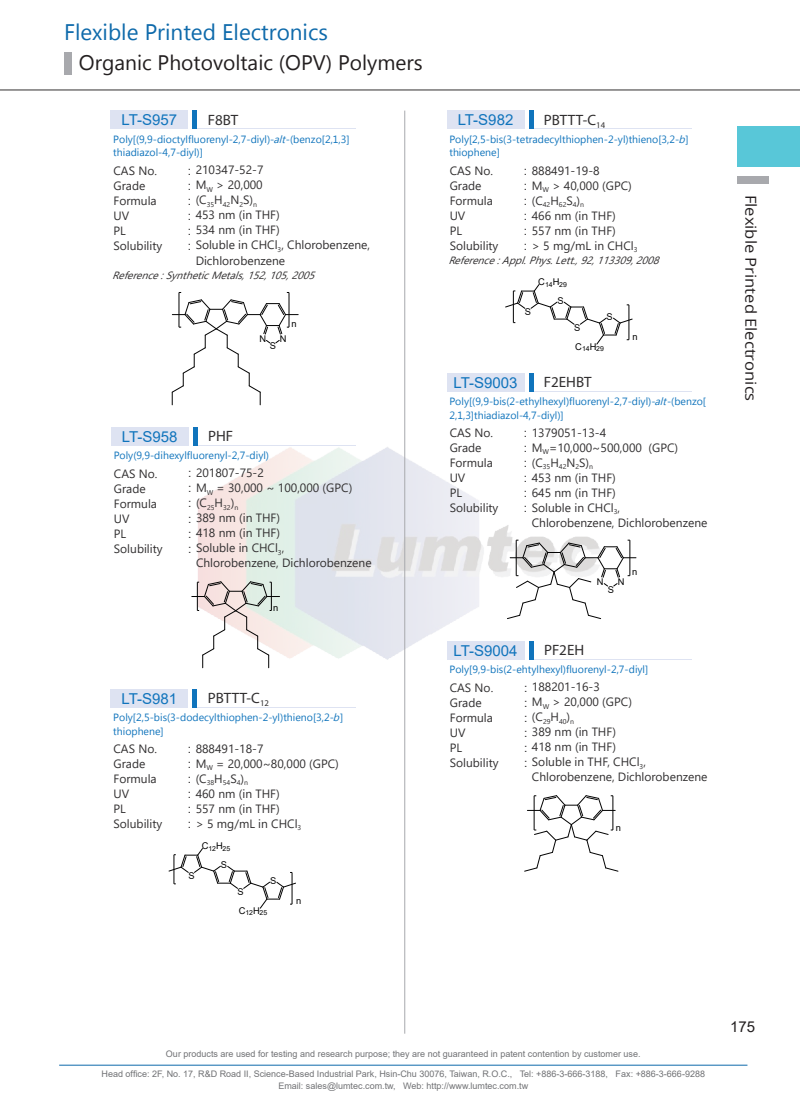
<style>
.page{position:relative;width:800px;height:1106px;background:#fff}
.page>*{position:absolute;margin:0;border:0;box-sizing:border-box;transform-origin:0 0}
.t1{font:22.5px "Microsoft New Tai Lue";color:#0e6aab}
.t2{font:21px "Microsoft New Tai Lue";color:#231f20}
.t3{font:15px "Arial";color:#1074bc}
.t4{font:15px "Myriad Pro";color:#312f30}
.t5{font:15px "Open Sans";color:#231f20;scale:1.1 1}
.t6{font:15px "Arial";color:#231f20}
.t7{font:12px/15px "Segoe UI";color:#312f30}
.t8{font:12px "Arial";color:#312f30}
.t9{font:10.5px/13.5px "Microsoft Tai Le";color:#1074bc}
.t10{font:italic 10.5px "Segoe UI";color:#312f30}
.t11{font:9.3px "Arial";color:#030303}
.t12{font:9px/12px "Arial";color:#717275;text-align:center}
.t13{font:7.05px "Segoe UI";color:#312f30}
.t14{font:6.9px "Arial";letter-spacing:-.005em;color:#030303}
.s1{font-style:italic}
.s2{font-family:"Arial"}
</style>
<div class="page">
<img style="left:198px;top:446px;width:396px;height:214px">
<hr style="left:59px;top:1064px;width:688px;height:1px;background:#0e6aab">
<hr style="left:404px;top:111px;width:1px;height:922px;background:#a8a9ad">
<div style="left:737px;top:126px;width:62px;height:41px;background:#58c7d8"></div>
<hr style="left:0;top:90px;width:799px;height:1px;background:#312f30">
<div style="left:737px;top:176px;width:31px;height:7px;background:#a8a9ad"></div>
<div style="left:64px;top:52px;width:7px;height:22px;background:#a8a9ad"></div>
<div style="left:111px;top:111px;width:77px;height:18px;background:#dee3f2"></div>
<div style="left:447px;top:111px;width:77px;height:18px;background:#dee3f2"></div>
<div style="left:447px;top:373px;width:77px;height:18px;background:#dee3f2"></div>
<div style="left:111px;top:689px;width:77px;height:18px;background:#dee3f2"></div>
<hr style="left:193px;top:128px;width:162px;height:1px;background:#dee3f2">
<hr style="left:529px;top:128px;width:162px;height:1px;background:#dee3f2">
<hr style="left:529px;top:391px;width:162px;height:1px;background:#dee3f2">
<hr style="left:193px;top:706px;width:162px;height:1px;background:#dee3f2">
<hr style="left:193px;top:111px;width:4px;height:18px;background:#1074bc">
<div style="left:528px;top:111px;width:5px;height:18px;background:#1074bc"></div>
<div style="left:528px;top:373px;width:5px;height:18px;background:#1074bc"></div>
<hr style="left:193px;top:689px;width:4px;height:18px;background:#1074bc">
<div style="left:447px;top:641px;width:77px;height:19px;background:#dee3f2"></div>
<hr style="left:529px;top:659px;width:162px;height:1px;background:#dee3f2">
<hr style="left:529px;top:641px;width:4px;height:19px;background:#1074bc">
<hr style="left:289px;top:292px;width:1px;height:35px;background:#030303">
<svg style="left:172px;top:299px;width:126px;height:106px"></svg>
<hr style="left:179px;top:292px;width:1px;height:35px;background:#030303">
<svg style="left:168px;top:848px;width:128px;height:60px"></svg>
<svg style="left:505px;top:284px;width:127px;height:60px"></svg>
<svg style="left:507px;top:540px;width:129px;height:79px"></svg>
<svg style="left:524px;top:795px;width:94px;height:76px"></svg>
<div style="left:111px;top:427px;width:77px;height:19px;background:#dee3f2"></div>
<hr style="left:194px;top:445px;width:162px;height:1px;background:#dee3f2">
<hr style="left:193px;top:427px;width:4px;height:19px;background:#1074bc">
<svg style="left:192px;top:581px;width:87px;height:86px"></svg>
<h1 class="t1" style="left:64px;top:19px;width:265px">Flexible Printed Electronics</h1>
<h2 class="t2" style="left:79px;top:50px;width:345px">Organic Photovoltaic (OPV) Polymers</h2>
<p class="t3" style="left:121px;top:110px;width:57px">LT-S957</p>
<p class="t3" style="left:457px;top:110px;width:57px">LT-S982</p>
<p class="t4" style="left:208px;top:111px;width:32px">F8BT</p>
<p class="t4" style="left:544px;top:111px;width:63px">PBTTT-C<sub>14</sub></p>
<p class="t9" style="left:113px;top:133px;width:238px">Poly[(9,9-dioctylfluorenyl-2,7-diyl)-<span class="s1">alt</span>-(benzo[2,1,3] thiadiazol-4,7-diyl)]</p>
<p class="t9" style="left:449px;top:133px;width:241px">Poly[2,5-bis(3-tetradecylthiophen-2-yl)thieno[3,2-<span class="s1">b</span>] thiophene]</p>
<p class="t7" style="left:188px;top:162px;width:184px"><span class="s2">:</span> 210347-52-7<br><span class="s2">:</span> M<sub>W</sub> &gt; 20,000<br><span class="s2">:</span> (C<sub>35</sub>H<sub>42</sub>N<sub>2</sub>S)<sub>n<br></sub><span class="s2">:</span> 453 nm (in THF)<br><span class="s2">:</span> 534 nm (in THF)<br><span class="s2">:</span> Soluble in CHCl<sub>3</sub>, Chlorobenzene,</p>
<p class="t7" style="left:524px;top:162px;width:109px"><span class="s2">:</span> 888491-19-8<br><span class="s2">:</span> M<sub>W</sub> &gt; 40,000 (GPC)</p>
<p class="t7" style="left:113px;top:162px;width:50px">CAS No.<br>Grade<br>Formula<br>UV<br>PL<br>Solubility</p>
<p class="t7" style="left:449px;top:162px;width:50px">CAS No.<br>Grade<br>Formula<br>UV<br>PL<br>Solubility</p>
<p class="t13" style="left:531px;top:198px;width:54px"><sup>(C</sup>42<sup>H</sup>62<sup>S</sup>4<sup>)</sup>n</p>
<p class="t8" style="left:524px;top:192px;width:5px">:</p>
<p class="t7" style="left:524px;top:207px;width:115px"><span class="s2">:</span> 466 nm (in THF)<br><span class="s2">:</span> 557 nm (in THF)<br><span class="s2">:</span> &gt; 5 mg/mL in CHCl<sub>3</sub></p>
<p class="t7" style="left:196px;top:252px;width:91px">Dichlorobenzene</p>
<p class="t10" style="left:112px;top:265px;width:210px">Reference:SyntheticMetals,152,105,2005</p>
<p class="t11" style="left:291px;top:317px;width:7px">n</p>
<p class="t11" style="left:259px;top:332px;width:8px">N</p>
<p class="t11" style="left:280px;top:332px;width:8px">N</p>
<p class="t11" style="left:270px;top:339px;width:8px">S</p>
<p class="t3" style="left:122px;top:426px;width:57px">LT-S958</p>
<p class="t4" style="left:208px;top:427px;width:27px">PHF</p>
<p class="t9" style="left:114px;top:449px;width:157px">Poly(9,9-dihexylfluorenyl-2,7-diyl)</p>
<p class="t7" style="left:114px;top:465px;width:50px">CAS No.<br>Grade<br>Formula<br>UV<br>PL<br>Solubility</p>
<p class="t7" style="left:188px;top:464px;width:165px"><span class="s2">:</span> 201807-75-2<br><span class="s2">:</span> M<sub>W</sub> = 30,000 ~ 100,000 (GPC)</p>
<p class="t13" style="left:196px;top:500px;width:44px"><sup>(C</sup>25<sup>H</sup>32<sup>)</sup>n</p>
<p class="t8" style="left:188px;top:495px;width:5px">:</p>
<p class="t7" style="left:188px;top:509px;width:98px"><span class="s2">:</span> 389 nm (in THF) <span class="s2">:</span> 418 nm (in THF) <span class="s2">:</span> Soluble in CHCl<sub>3</sub>,</p>
<p class="t7" style="left:196px;top:554px;width:177px">Chlorobenzene, Dichlorobenzene</p>
<p class="t11" style="left:273px;top:601px;width:7px">n</p>
<p class="t10" style="left:448px;top:250px;width:218px">Reference:Appl.Phys.Lett.,92,113309,2008</p>
<p class="t14" style="left:538px;top:279px;width:30px"><sup>C</sup>14<sup>H</sup>29</p>
<p class="t11" style="left:524px;top:305px;width:8px">S</p>
<p class="t3" style="left:453px;top:372px;width:65px">LT-S9003</p>
<p class="t11" style="left:557px;top:294px;width:8px">S</p>
<p class="t11" style="left:574px;top:321px;width:8px">S</p>
<p class="t11" style="left:606px;top:310px;width:8px">S</p>
<p class="t14" style="left:575px;top:344px;width:30px"><sup>C</sup>14<sup>H</sup>29</p>
<p class="t4" style="left:543px;top:373px;width:49px">F2EHBT</p>
<p class="t11" style="left:632px;top:330px;width:7px">n</p>
<p class="t9" style="left:449px;top:395px;width:258px">Poly[(9,9-bis(2-ethylhexyl)fluorenyl-2,7-diyl)-<span class="s1">alt</span>-(benzo[<br>2,1,3]thiadiazol-4,7-diyl)]</p>
<p class="t7" style="left:449px;top:424px;width:50px">CAS No.<br>Grade<br>Formula<br>UV<br>PL<br>Solubility</p>
<p class="t7" style="left:524px;top:424px;width:156px"><span class="s2">:</span> 1379051-13-4<br><span class="s2">:</span> M<sub>W</sub>=10,000~500,000 (GPC) <span class="s2">:</span> (C<sub>35</sub>H<sub>42</sub>N<sub>2</sub>S)<sub>n<br></sub><span class="s2">:</span> 453 nm (in THF)<br><span class="s2">:</span> 645 nm (in THF)<br><span class="s2">:</span> Soluble in CHCl<sub>3</sub>,</p>
<p class="t7" style="left:531px;top:514px;width:177px">Chlorobenzene, Dichlorobenzene</p>
<p class="t11" style="left:597px;top:575px;width:8px">N</p>
<p class="t11" style="left:617px;top:575px;width:8px">N</p>
<p class="t11" style="left:607px;top:583px;width:8px">S</p>
<p class="t11" style="left:632px;top:565px;width:7px">n</p>
<p class="t3" style="left:453px;top:640px;width:65px">LT-S9004</p>
<p class="t4" style="left:544px;top:641px;width:42px">PF2EH</p>
<p class="t9" style="left:449px;top:663px;width:200px">Poly[9,9-bis(2-ehtylhexyl)fluorenyl-2,7-diyl]</p>
<p class="t4" style="left:208px;top:689px;width:63px">PBTTT-C<sub>12</sub></p>
<p class="t7" style="left:449px;top:678px;width:50px">CAS No.<br>Grade<br>Formula<br>UV<br>PL<br>Solubility</p>
<p class="t7" style="left:524px;top:678px;width:109px"><span class="s2">:</span> 188201-16-3<br><span class="s2">:</span> M<sub>W</sub> &gt; 20,000 (GPC)</p>
<p class="t3" style="left:121px;top:688px;width:57px">LT-S981</p>
<p class="t13" style="left:532px;top:714px;width:44px"><sup>(C</sup>29<sup>H</sup>40<sup>)</sup>n</p>
<p class="t9" style="left:113px;top:711px;width:231px">Poly[2,5-bis(3-dodecylthiophen-2-yl)thieno[3,2-<span class="s1">b</span>] thiophene]</p>
<p class="t8" style="left:524px;top:709px;width:5px">:</p>
<p class="t7" style="left:524px;top:723px;width:123px"><span class="s2">:</span> 389 nm (in THF)<br><span class="s2">:</span> 418 nm (in THF)<br><span class="s2">:</span> Soluble in THF, CHCl<sub>3</sub>,</p>
<p class="t7" style="left:113px;top:740px;width:50px">CAS No.<br>Grade<br>Formula<br>UV<br>PL<br>Solubility</p>
<p class="t7" style="left:188px;top:740px;width:152px"><span class="s2">:</span> 888491-18-7<br><span class="s2">:</span> M<sub>W</sub> = 20,000~80,000 (GPC)</p>
<p class="t7" style="left:532px;top:768px;width:177px">Chlorobenzene, Dichlorobenzene</p>
<p class="t13" style="left:196px;top:776px;width:54px"><sup>(C</sup>38<sup>H</sup>54<sup>S</sup>4<sup>)</sup>n</p>
<p class="t8" style="left:188px;top:770px;width:5px">:</p>
<p class="t7" style="left:188px;top:785px;width:115px"><span class="s2">:</span> 460 nm (in THF)<br><span class="s2">:</span> 557 nm (in THF)<br><span class="s2">:</span> &gt; 5 mg/mL in CHCl<sub>3</sub></p>
<p class="t11" style="left:615px;top:821px;width:7px">n</p>
<p class="t14" style="left:202px;top:843px;width:30px"><sup>C</sup>12<sup>H</sup>25</p>
<p class="t11" style="left:188px;top:869px;width:8px">S</p>
<p class="t11" style="left:221px;top:858px;width:8px">S</p>
<p class="t11" style="left:237px;top:885px;width:8px">S</p>
<p class="t11" style="left:270px;top:874px;width:8px">S</p>
<p class="t14" style="left:239px;top:908px;width:30px"><sup>C</sup>12<sup>H</sup>25</p>
<p class="t11" style="left:296px;top:894px;width:7px">n</p>
<p class="t5" style="left:761px;top:195px;width:189px;rotate:90deg">Flexible Printed Electronics</p>
<p class="t12" style="left:166px;top:1048px;width:476px">Our products are used for testing and research purpose; they are not guaranteed in patent contention by customer use.</p>
<p class="t12" style="left:102px;top:1068px;width:604px">Head office: 2F, No. 17, R&amp;D Road II, Science-Based Industrial Park, Hsin-Chu 30076, Taiwan, R.O.C., Tel: +886-3-666-3188, Fax: +886-3-666-9288<br>Email: sales@lumtec.com.tw, Web: http://www.lumtec.com.tw</p>
<p class="t6" style="left:729px;top:1016px;width:27px">175</p>
</div>
